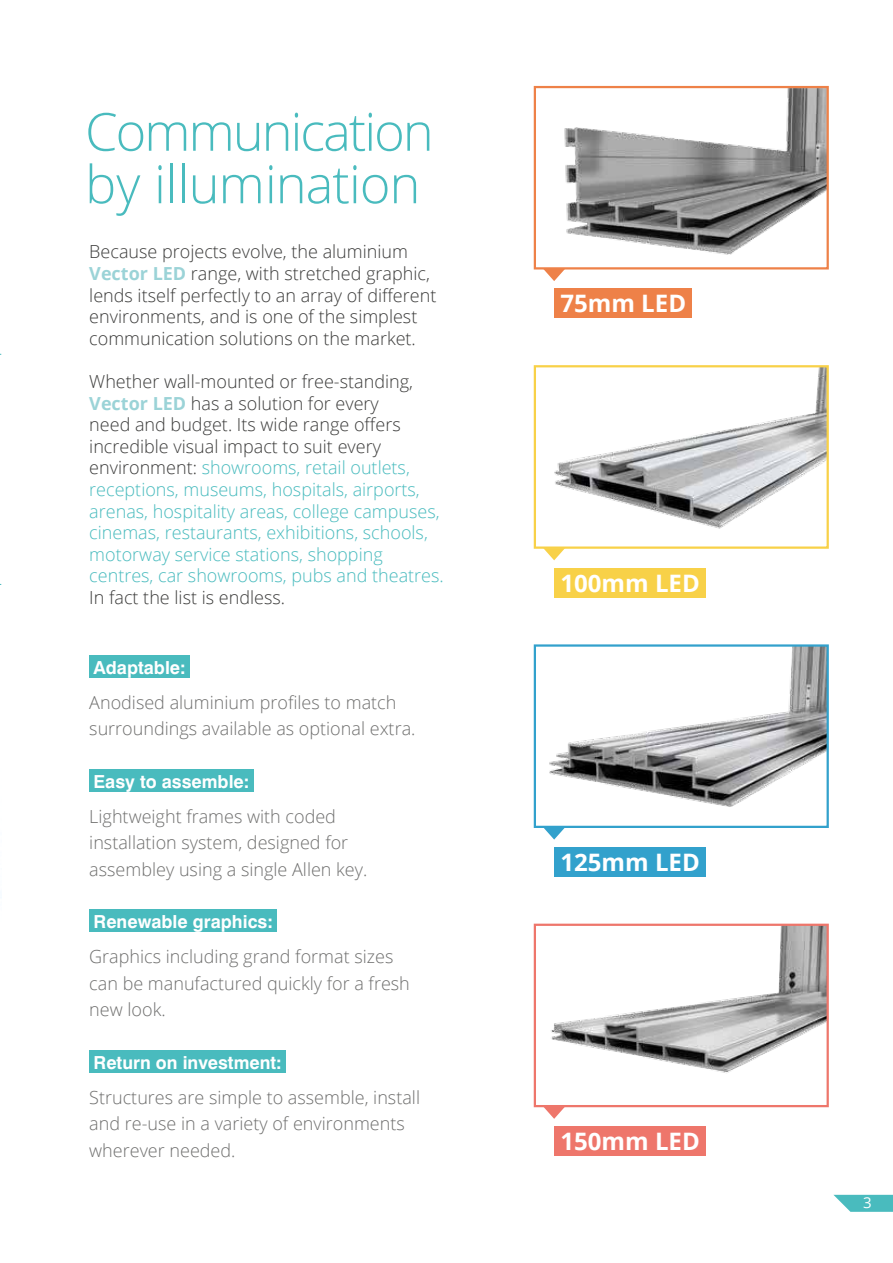
<style>
.page{position:relative;width:893px;height:1263px;background:#fff}
.page>*{position:absolute;margin:0;border:0;box-sizing:border-box;transform-origin:0 0}
.t1{font:300 52.5px/52.5px "Open Sans";letter-spacing:-.03em;color:#49bbbe}
.t2{font:700 24px "Open Sans";color:#fff}
.t3{font:300 18px/21.6px "Open Sans";color:#49bbbe}
.t4{font:300 18px/26.4px "Open Sans";color:#6f6f6e}
.t5{font:300 18px/21.6px "Open Sans";color:#3c3c3b}
.t6{font:700 18px "Swiss 721 BT";color:#fff}
.t7{font:15px "Open Sans";color:#fff}
.s1{font-weight:700;color:#9bd3d7}
.s2{color:#3c3c3b}
</style>
<div class="page">
<svg style="left:833px;top:1195px;width:60px;height:17px"></svg>
<div style="left:89px;top:655px;width:101px;height:22px;background:#49bbbe"></div>
<div style="left:89px;top:769px;width:165px;height:22px;background:#49bbbe"></div>
<div style="left:89px;top:910px;width:188px;height:22px;background:#49bbbe"></div>
<div style="left:89px;top:1050px;width:197px;height:22px;background:#49bbbe"></div>
<img style="left:564px;top:89px;width:262px;height:166px">
<div style="left:534px;top:86px;width:295px;height:183px;border:2px solid #ee8148"></div>
<div style="left:554px;top:288px;width:138px;height:30px;background:#ee8148"></div>
<svg style="left:543px;top:269px;width:22px;height:12px"></svg>
<img style="left:554px;top:368px;width:272px;height:161px">
<div style="left:534px;top:365px;width:295px;height:184px;border:2px solid #f8d148"></div>
<div style="left:554px;top:568px;width:151px;height:29px;background:#f8d148"></div>
<svg style="left:543px;top:548px;width:22px;height:12px"></svg>
<img style="left:551px;top:927px;width:275px;height:146px">
<div style="left:534px;top:924px;width:295px;height:183px;border:2px solid #ee766b"></div>
<div style="left:554px;top:1126px;width:151px;height:30px;background:#ee766b"></div>
<svg style="left:543px;top:1106px;width:22px;height:13px"></svg>
<svg style="left:544px;top:828px;width:21px;height:12px"></svg>
<img style="left:549px;top:647px;width:277px;height:160px">
<div style="left:534px;top:644px;width:295px;height:184px;border:2px solid #32a1cc"></div>
<div style="left:554px;top:847px;width:151px;height:30px;background:#32a1cc"></div>
<h1 class="t1" style="left:85px;top:111px;width:350px">Communication by illumination</h1>
<p class="t5" style="left:89px;top:240px;width:349px">Because projects evolve, the aluminium <span class="s1">Vector LED</span> range, with stretched graphic, lends itself perfectly to an array of different environments, and is one of the simplest communication solutions on the market.</p>
<p class="t3" style="left:89px;top:370px;width:356px"><span class="s2">Whether wall-mounted or free-standing, </span><span class="s1">Vector LED</span> <span class="s2">has a solution for every<br>need and budget. Its wide range offers incredible visual impact to suit every environment:</span> showrooms, retail outlets, receptions, museums, hospitals, airports, arenas, hospitality areas, college campuses, cinemas, restaurants, exhibitions, schools, motorway service stations, shopping centres, car showrooms, pubs and theatres.</p>
<p class="t5" style="left:89px;top:588px;width:197px">In fact the list is endless.</p>
<p class="t6" style="left:94px;top:661px;width:94px">Adaptable:</p>
<p class="t4" style="left:89px;top:688px;width:328px">Anodised aluminium profiles to match surroundings available as optional extra.</p>
<p class="t6" style="left:94px;top:775px;width:157px">Easy to assemble:</p>
<p class="t4" style="left:89px;top:805px;width:280px">Lightweight frames with coded installation system, designed for assembley using a single Allen key.</p>
<p class="t6" style="left:94px;top:915px;width:181px">Renewable graphics:</p>
<p class="t4" style="left:89px;top:945px;width:322px">Graphics including grand format sizes can be manufactured quickly for a fresh new look.</p>
<p class="t6" style="left:94px;top:1056px;width:190px">Return on investment:</p>
<p class="t4" style="left:89px;top:1083px;width:332px">Structures are simple to assemble, install and re-use in a variety of environments wherever needed.</p>
<h2 class="t2" style="left:560px;top:287px;width:127px">75mm LED</h2>
<h2 class="t2" style="left:560px;top:566px;width:141px">100mm LED</h2>
<h2 class="t2" style="left:560px;top:845px;width:141px">125mm LED</h2>
<h2 class="t2" style="left:560px;top:1124px;width:141px">150mm LED</h2>
<p class="t7" style="left:863px;top:1196px;width:10px">3</p>
</div>
